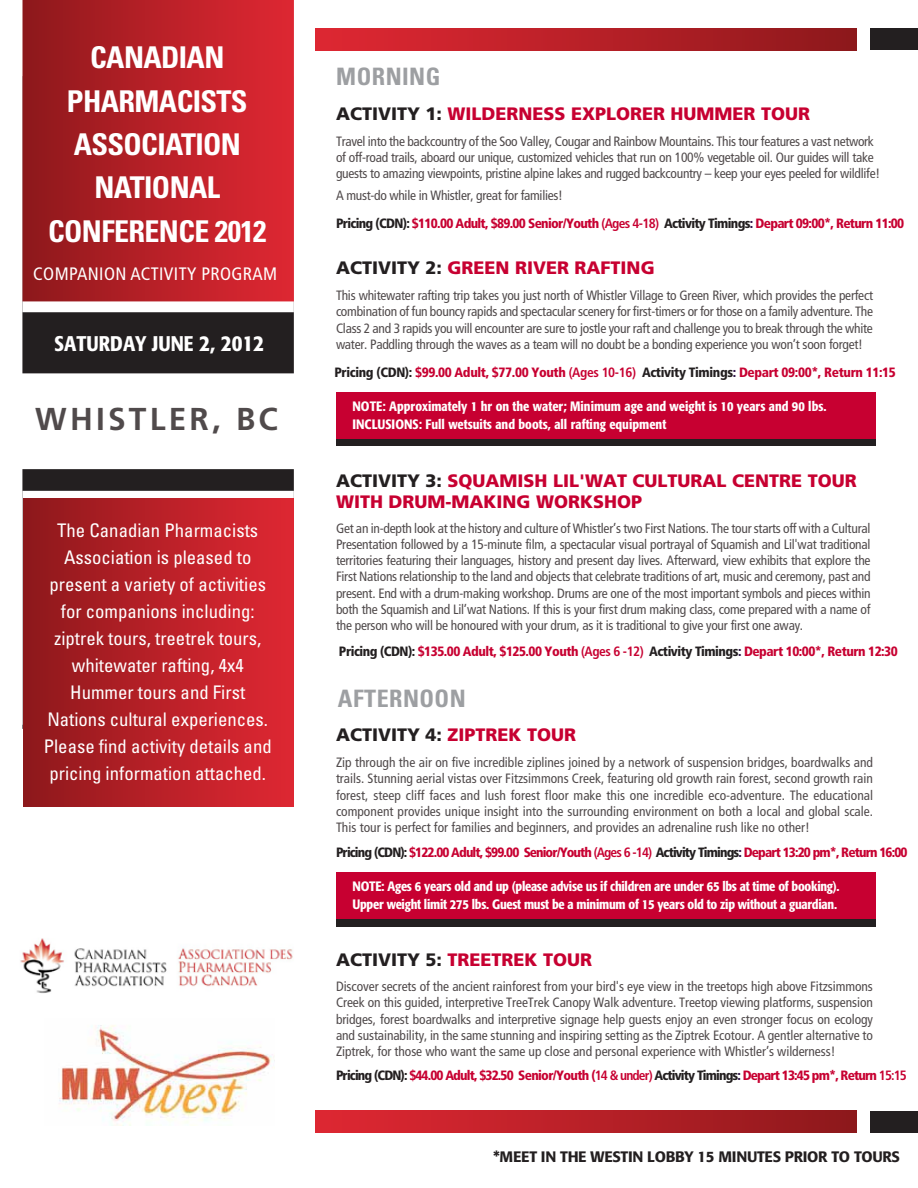
<style>
.page{position:relative;width:918px;height:1188px;background:#fff}
.page>*{position:absolute;margin:0;border:0;box-sizing:border-box;transform-origin:0 0}
.t1{font:700 31.65px "Frutiger";letter-spacing:.1em;color:#504a4b}
.t2{font:700 condensed 30px/43.3px "Univers LT Std";letter-spacing:-.02em;color:#fff;text-align:center}
.t3{font:700 condensed 24px "Univers LT Std";letter-spacing:.02em;color:#9d9fa2}
.t4{font:500 condensed 21px "Formata";color:#fff}
.t5{font:condensed 18.75px/27px "Univers LT Std";color:#fff;text-align:center}
.t6{font:900 18px/21px "Frutiger";color:#c70031}
.t7{font:condensed 18px "Frutiger";letter-spacing:.02em;color:#fff}
.t8{font:500 15px "Formata";letter-spacing:-.02em;color:#231f20}
.t9{font:condensed 13.5px/16.2px "Frutiger";letter-spacing:-.02em;color:#504a4b;text-align:justify}
.t10{font:900 condensed 13.5px/27.3px "Frutiger";letter-spacing:-.05em;color:#c70031}
.t11{font:500 condensed 13.5px/18px "Formata";letter-spacing:-.02em;color:#fff}
.t12{font:500 condensed 13.5px/18px "Formata";color:#fff}
.t13{font:900 condensed 13.5px "Frutiger";letter-spacing:-.03em;color:#c70031}
.s1{font-size:22.5px}
.s2{color:#231f20}
.s3{font-weight:400;color:#504a4b}
.s4{font-weight:700}
.s5{color:#301549}
</style>
<div class="page">
<div style="left:22px;top:76px;width:272px;height:297px;background:#231f20"></div>
<div style="left:22px;top:24px;width:272px;height:288px;background:#fff"></div>
<div style="left:22px;top:469px;width:272px;height:260px;background:#231f20"></div>
<div style="left:22px;top:491px;width:272px;height:234px;background:#fff"></div>
<div style="left:22px;top:0;width:272px;height:301px;background:linear-gradient(to right,#8e181c,#e02833)"></div>
<div style="left:870px;top:28px;width:48px;height:22px;background:#231f20"></div>
<div style="left:316px;top:28px;width:541px;height:22px;background:linear-gradient(to right,#e12833,#8e181c)"></div>
<div style="left:870px;top:1111px;width:48px;height:21px;background:#231f20"></div>
<div style="left:316px;top:1111px;width:541px;height:21px;background:linear-gradient(to right,#e12833,#8e181c)"></div>
<div style="left:336px;top:399px;width:540px;height:47px;background:#231f20"></div>
<div style="left:336px;top:392px;width:540px;height:47px;background:#c70031"></div>
<div style="left:336px;top:880px;width:540px;height:47px;background:#231f20"></div>
<div style="left:336px;top:872px;width:540px;height:47px;background:#c70031"></div>
<div style="left:23px;top:498px;width:270px;height:308px;background:linear-gradient(to right,#8e181c,#e02833)"></div>
<img style="left:59px;top:1025px;width:216px;height:101px">
<img style="left:20px;top:938px;width:273px;height:55px">
<h2 class="t2" style="left:48px;top:36px;width:220px">CANADIAN<br>PHARMACISTS<br>ASSOCIATION<br>NATIONAL<br>CONFERENCE 2012</h2>
<h3 class="t7" style="left:33px;top:263px;width:245px">COMPANION ACTIVITY PROGRAM</h3>
<h3 class="t4" style="left:55px;top:331px;width:211px">SATURDAY JUNE <span class="s1">2, 2012</span></h3>
<h1 class="t1" style="left:35px;top:400px;width:244px">WHISTLER, BC</h1>
<p class="t5" style="left:44px;top:516px;width:230px">The Canadian Pharmacists<br>Association is pleased to present a variety of activities for companions including: ziptrek tours, treetrek tours, whitewater rafting, 4x4<br>Hummer tours and First<br>Nations cultural experiences.<br>Please find activity details and pricing information attached.</p>
<h3 class="t3" style="left:336px;top:61px;width:106px">MORNING</h3>
<h3 class="t6" style="left:336px;top:103px;width:476px"><span class="s2">ACTIVITY 1:</span> WILDERNESS EXPLORER HUMMER TOUR</h3>
<p class="t9" style="left:336px;top:133px;width:546px;text-align:left">Travel into the backcountry of the Soo Valley, Cougar and Rainbow Mountains. This tour features a vast network of off-road trails, aboard our unique, customized vehicles that run on 100% vegetable oil. Our guides will take guests to amazing viewpoints, pristine alpine lakes and rugged backcountry – keep your eyes peeled for wildlife!</p>
<p class="t10" style="left:336px;top:182px;width:570px"><span class="s3">A must-do while in Whistler, great for families!<br></span><span class="s2">Pricing (CDN):</span> $110.00 Adult, $89.00 Senior/Youth <span class="s4">(Ages 4-18)</span> <span class="s2">Activity Timings</span><span class="s5">:</span> Depart 09:00*, Return 11:00</p>
<h3 class="t6" style="left:336px;top:257px;width:320px"><span class="s2">ACTIVITY 2:</span> GREEN RIVER RAFTING</h3>
<p class="t9" style="left:336px;top:288px;width:539px">This whitewater rafting trip takes you just north of Whistler Village to Green River, which provides the perfect combination of fun bouncy rapids and spectacular scenery for first-timers or for those on a family adventure. The Class 2 and 3 rapids you will encounter are sure to jostle your raft and challenge you to break through the white water. Paddling through the waves as a team will no doubt be a bonding experience you won’t soon forget!</p>
<p class="t13" style="left:335px;top:364px;width:563px"><span class="s2">Pricing (CDN):</span> $99.00 Adult, $77.00 Youth <span class="s4">(Ages 10-16)</span> <span class="s2">Activity Timings</span><span class="s5">:</span> Depart 09:00*, Return 11:15</p>
<p class="t12" style="left:352px;top:397px;width:476px">NOTE: Approximately 1 hr on the water; Minimum age and weight is 10 years and 90 lbs.<br>INCLUSIONS: Full wetsuits and boots, all rafting equipment</p>
<h3 class="t6" style="left:336px;top:470px;width:522px"><span class="s2">ACTIVITY 3:</span> SQUAMISH LIL'WAT CULTURAL CENTRE TOUR<br>WITH DRUM-MAKING WORKSHOP</h3>
<p class="t9" style="left:336px;top:520px;width:536px">Get an in-depth look at the history and culture of Whistler’s two First Nations. The tour starts off with a Cultural Presentation followed by a 15-minute film, a spectacular visual portrayal of Squamish and Lil'wat traditional territories featuring their languages, history and present day lives. Afterward, view exhibits that explore the First Nations relationship to the land and objects that celebrate traditions of art, music and ceremony, past and present. End with a drum-making workshop. Drums are one of the most important symbols and pieces within both the Squamish and Lil’wat Nations. If this is your first drum making class, come prepared with a name of the person who will be honoured with your drum, as it is traditional to give your first one away.</p>
<p class="t10" style="left:339px;top:637px;width:560px"><span class="s2">Pricing (CDN):</span> $135.00 Adult, $125.00 Youth <span class="s4">(Ages 6 -12)</span> <span class="s2">Activity Timings</span><span class="s5">:</span> Depart 10:00*, Return 12:30</p>
<h3 class="t3" style="left:338px;top:684px;width:129px">AFTERNOON</h3>
<h3 class="t6" style="left:336px;top:724px;width:242px"><span class="s2">ACTIVITY 4:</span> ZIPTREK TOUR</h3>
<p class="t9" style="left:336px;top:755px;width:539px">Zip through the air on five incredible ziplines joined by a network of suspension bridges, boardwalks and trails. Stunning aerial vistas over Fitzsimmons Creek, featuring old growth rain forest, second growth rain forest, steep cliff faces and lush forest floor make this one incredible eco-adventure. The educational component provides unique insight into the surrounding environment on both a local and global scale.<br>This tour is perfect for families and beginners, and provides an adrenaline rush like no other!</p>
<p class="t10" style="left:336px;top:839px;width:573px"><span class="s2">Pricing (CDN):</span> $122.00 Adult, $99.00 Senior/Youth <span class="s4">(Ages 6 -14)</span> <span class="s2">Activity Timings</span><span class="s5">:</span> Depart 13:20 pm*, Return 16:00</p>
<p class="t11" style="left:352px;top:878px;width:489px">NOTE: Ages 6 years old and up (please advise us if children are under 65 lbs at time of booking).<br>Upper weight limit 275 lbs. Guest must be a minimum of 15 years old to zip without a guardian.</p>
<h3 class="t6" style="left:336px;top:949px;width:258px"><span class="s2">ACTIVITY 5:</span> TREETREK TOUR</h3>
<p class="t9" style="left:336px;top:979px;width:539px">Discover secrets of the ancient rainforest from your bird's eye view in the treetops high above Fitzsimmons Creek on this guided, interpretive TreeTrek Canopy Walk adventure. Treetop viewing platforms, suspension bridges, forest boardwalks and interpretive signage help guests enjoy an even stronger focus on ecology and sustainability, in the same stunning and inspiring setting as the Ziptrek Ecotour. A gentler alternative to Ziptrek, for those who want the same up close and personal experience with Whistler’s wilderness!</p>
<p class="t10" style="left:336px;top:1062px;width:572px"><span class="s2">Pricing (CDN):</span> $44.00 Adult, $32.50 Senior/Youth (<span class="s4">14 &amp; under)</span> <span class="s2">Activity Timings</span><span class="s5">:</span> Depart 13:45 pm*, Return <span class="s4">15:15</span></p>
<p class="t8" style="left:493px;top:1147px;width:409px">*MEET IN THE WESTIN LOBBY 15 MINUTES PRIOR TO TOURS</p>
</div>
